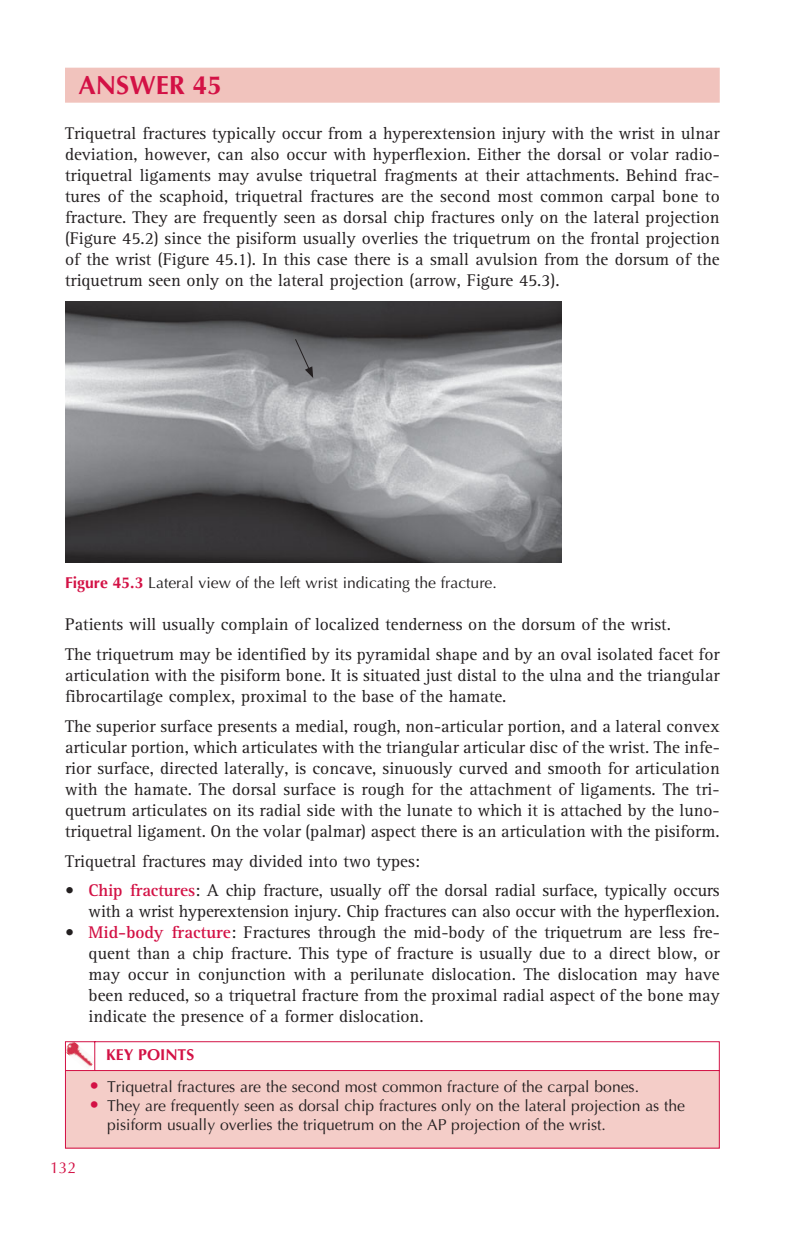
<style>
.page{position:relative;width:785px;height:1236px;background:#fff}
.page>*{position:absolute;margin:0;border:0;box-sizing:border-box;transform-origin:0 0}
.t1{font:700 26.25px "Optima";color:#d31145}
.t2{font:17.5px/21px "Rotis Serif";color:#231f20;text-align:justify}
.t3{font:15.75px/19.2px "Optima";color:#231f20}
.t4{font:700 15.75px "Optima";color:#d31145}
.t5{font:15.75px "Optima";color:#d31145}
.s1{font-weight:700;color:#d31145}
.s2{font-size:19.25px;color:#d31145}
</style>
<div class="page">
<div style="left:65px;top:68px;width:654px;height:35px;background:#f1c3bd"></div>
<img style="left:65px;top:301px;width:496px;height:261px">
<svg style="left:65px;top:1041px;width:655px;height:108px"></svg>
<svg style="left:294px;top:338px;width:19px;height:40px"></svg>
<h1 class="t1" style="left:78px;top:74px;width:145px">ANSWER 45</h1>
<p class="t2" style="left:65px;top:124px;width:656px">Triquetral fractures typically occur from a hyperextension injury with the wrist in ulnar deviation, however, can also occur with hyperflexion. Either the dorsal or volar radio&shy;triquetral ligaments may avulse triquetral fragments at their attachments. Behind frac&shy;tures of the scaphoid, triquetral fractures are the second most common carpal bone to fracture. They are frequently seen as dorsal chip fractures only on the lateral projection (Figure 45.2) since the pisiform usually overlies the triquetrum on the frontal projection of the wrist (Figure 45.1). In this case there is a small avulsion from the dorsum of the triquetrum seen only on the lateral projection (arrow, Figure 45.3).</p>
<p class="t3" style="left:65px;top:575px;width:433px"><span class="s1">Figure 45.3</span> Lateral view of the left wrist indicating the fracture.</p>
<p class="t2" style="left:65px;top:611px;width:656px;line-height:29.8px">Patients will usually complain of localized tenderness on the dorsum of the wrist.<br>The triquetrum may be identified by its pyramidal shape and by an oval isolated facet for</p>
<p class="t2" style="left:65px;top:666px;width:656px">articulation with the pisiform bone. It is situated just distal to the ulna and the triangular fibrocartilage complex, proximal to the base of the hamate.</p>
<p class="t2" style="left:65px;top:717px;width:656px">The superior surface presents a medial, rough, non-articular portion, and a lateral convex articular portion, which articulates with the triangular articular disc of the wrist. The infe&shy;rior surface, directed laterally, is concave, sinuously curved and smooth for articulation with the hamate. The dorsal surface is rough for the attachment of ligaments. The tri&shy;quetrum articulates on its radial side with the lunate to which it is attached by the luno&shy;triquetral ligament. On the volar (palmar) aspect there is an articulation with the pisiform.</p>
<p class="t2" style="left:65px;top:852px;width:356px">Triquetral fractures may divided into two types:</p>
<p class="t2" style="left:65px;top:882px;width:656px;text-align:right">• <span class="s1">Chip fractures</span>: A chip fracture, usually off the dorsal radial surface, typically occurs with a wrist hyperextension injury. Chip fractures can also occur with the hyperflexion.</p>
<p class="t2" style="left:89px;top:924px;width:632px;text-indent:-24px">• <span class="s1">Mid-body fracture</span>: Fractures through the mid-body of the triquetrum are less fre&shy;quent than a chip fracture. This type of fracture is usually due to a direct blow, or may occur in conjunction with a perilunate dislocation. The dislocation may have been reduced, so a triquetral fracture from the proximal radial aspect of the bone may indicate the presence of a former dislocation.</p>
<p class="t4" style="left:106px;top:1048px;width:89px">KEY POINTS</p>
<p class="t3" style="left:89px;top:1078px;width:552px"><span class="s2">•</span> Triquetral fractures are the second most common fracture of the carpal bones.</p>
<p class="t3" style="left:107px;top:1098px;width:579px;text-indent:-18px"><span class="s2">•</span> They are frequently seen as dorsal chip fractures only on the lateral projection as the pisiform usually overlies the triquetrum on the AP projection of the wrist.</p>
<p class="t5" style="left:50px;top:1161px;width:28px">132</p>
</div>
